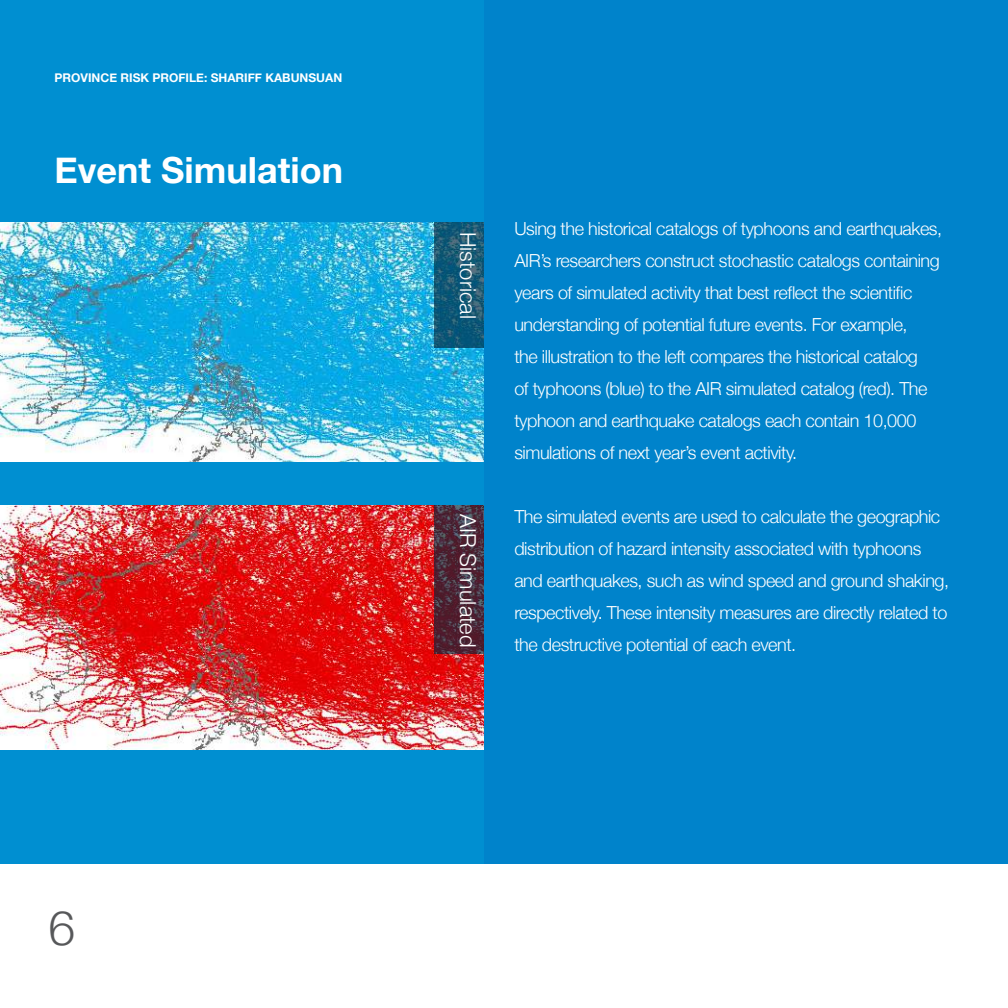
<style>
.page{position:relative;width:1008px;height:1008px;background:#fff}
.page>*{position:absolute;margin:0;border:0;box-sizing:border-box;transform-origin:0 0}
.t1{font:300 48px "Helvetica Neue";color:#57585a}
.t2{font:700 36px "Helvetica Neue";color:#fff}
.t3{font:300 22px "Helvetica Neue";color:#fff}
.t4{font:300 18px/32px "Helvetica Neue";letter-spacing:-.025em;color:#fff}
.t5{font:700 12px "Helvetica Neue";color:#fff}
</style>
<div class="page">
<div style="left:0;top:0;width:1008px;height:864px;background:#0083cb"></div>
<div style="left:0;top:0;width:484px;height:864px;background:#008fd1"></div>
<img style="left:0;top:222px;width:484px;height:240px">
<svg style="left:434px;top:222px;width:50px;height:125px"></svg>
<hr style="left:1007px;top:696px;width:1px;height:312px;background:#00263e">
<img style="left:0;top:505px;width:484px;height:245px">
<svg style="left:434px;top:505px;width:50px;height:149px"></svg>
<p class="t5" style="left:55px;top:69px;width:289px">PROVINCE RISK PROFILE: SHARIFF KABUNSUAN</p>
<h2 class="t2" style="left:55px;top:142px;width:290px">Event Simulation</h2>
<h1 class="t1" style="left:48px;top:889px;width:28px">6</h1>
<p class="t3" style="left:486px;top:232px;width:88px;rotate:90deg">Historical</p>
<p class="t3" style="left:486px;top:514px;width:135px;rotate:90deg">AIR Simulated</p>
<p class="t4" style="left:514px;top:211px;width:429px">Using the historical catalogs of typhoons and earthquakes, AIR’s researchers construct stochastic catalogs containing years of simulated activity that best reflect the scientific understanding of potential future events. For example,<br>the illustration to the left compares the historical catalog<br>of typhoons (blue) to the AIR simulated catalog (red). The typhoon and earthquake catalogs each contain 10,000 simulations of next year’s event activity.</p>
<p class="t4" style="left:514px;top:499px;width:436px">The simulated events are used to calculate the geographic distribution of hazard intensity associated with typhoons and earthquakes, such as wind speed and ground shaking, respectively. These intensity measures are directly related to the destructive potential of each event.</p>
</div>
